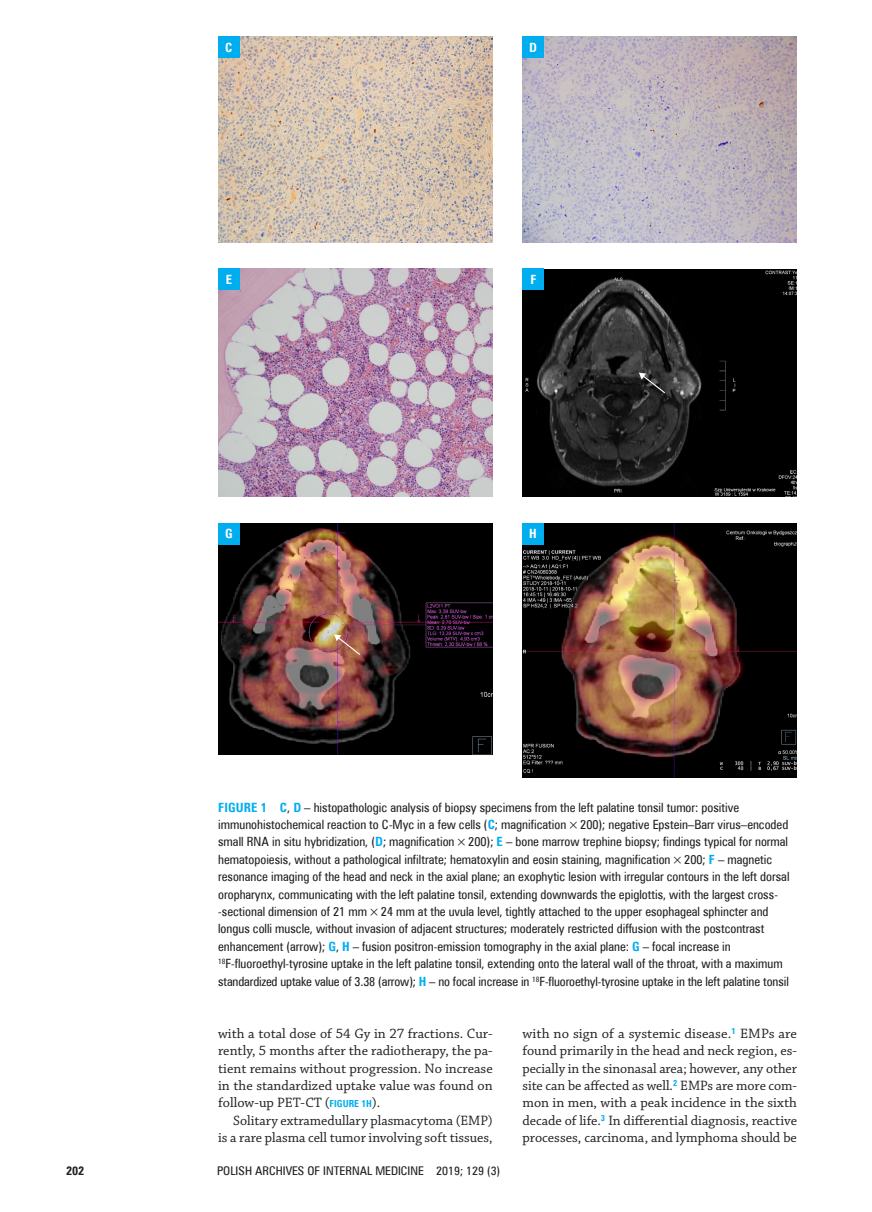
<style>
.page{position:relative;width:872px;height:1212px;background:#fff}
.page>*{position:absolute;margin:0;border:0;box-sizing:border-box;transform-origin:0 0}
.TEKST{font:14.25px/17.4px "Chaparral Pro MP";color:#231f20;text-align:justify}
.TEKST_bez_wcięcia{font:14.25px/17.4px "Chaparral Pro MP";color:#231f20;text-align:justify}
.RYCINA_Podpis{font:12.75px/17.4px "Zurich Cn EU Normal";color:#231f20}
.RYCINA_Indeks{font:12.75px "Zurich Cn EU Bold";color:#fff}
.t1{font:12px "Zurich Cn EU Normal";color:#231f20;scale:1.04 1}
.t2{font:12px "Zurich Cn EU Bold";color:#231f20;scale:1.04 1}
.s1{font-family:"Zurich Cn EU Bold";color:#00aeef}
.s2{font-family:"Zurich Cn EU Bold";font-size:9.75px;color:#00aeef}
</style>
<div class="page">
<img style="left:522px;top:37px;width:275px;height:205px">
<div style="left:522px;top:37px;width:21px;height:21px;background:#00aeef"></div>
<img style="left:522px;top:523px;width:275px;height:254px">
<div style="left:522px;top:523px;width:21px;height:21px;background:#00aeef"></div>
<img style="left:218px;top:37px;width:274px;height:205px">
<div style="left:218px;top:37px;width:21px;height:21px;background:#00aeef"></div>
<img style="left:218px;top:269px;width:274px;height:228px">
<div style="left:218px;top:269px;width:21px;height:21px;background:#00aeef"></div>
<img style="left:218px;top:523px;width:274px;height:231px">
<div style="left:218px;top:523px;width:21px;height:21px;background:#00aeef"></div>
<svg style="left:334px;top:634px;width:27px;height:22px"></svg>
<img style="left:522px;top:269px;width:275px;height:228px">
<div style="left:522px;top:269px;width:21px;height:21px;background:#00aeef"></div>
<svg style="left:639px;top:373px;width:27px;height:21px"></svg>
<p class="RYCINA_Indeks" style="left:225px;top:39px;width:9px">C</p>
<p class="RYCINA_Indeks" style="left:529px;top:39px;width:9px">D</p>
<p class="RYCINA_Indeks" style="left:226px;top:271px;width:8px">E</p>
<p class="RYCINA_Indeks" style="left:530px;top:272px;width:8px">F</p>
<p class="RYCINA_Indeks" style="left:225px;top:526px;width:9px">G</p>
<p class="RYCINA_Indeks" style="left:529px;top:526px;width:9px">H</p>
<p class="RYCINA_Podpis" style="left:218px;top:798px;width:573px"><span class="s1">FIGURE 1 C</span>, <span class="s1">D</span> – histopathologic analysis of biopsy specimens from the left palatine tonsil tumor: positive immunohistochemical reaction to C‑Myc in a few cells (<span class="s1">C</span>; magnification×200); negative Epstein–Barr virus–encoded small RNA in situ hybridization, (<span class="s1">D</span>; magnification×200); <span class="s1">E</span> – bone marrow trephine biopsy; findings typical for normal hematopoiesis, without a pathological infiltrate; hematoxylin and eosin staining, magnification×200; <span class="s1">F</span> – magnetic resonance imaging of the head and neck in the axial plane; an exophytic lesion with irregular contours in the left dorsal oropharynx, communicating with the left palatine tonsil, extending downwards the epiglottis, with the largest cross-‑sectional dimension of 21 mm×24 mm at the uvula level, tightly attached to the upper esophageal sphincter and longus colli muscle, without invasion of adjacent structures; moderately restricted diffusion with the postcontrast enhancement (arrow); <span class="s1">G</span>, <span class="s1">H</span> – fusion positron‑emission tomography in the axial plane: <span class="s1">G</span> – focal increase in <sup>18</sup>F‑fluoroethyl‑tyrosine uptake in the left palatine tonsil, extending onto the lateral wall of the throat, with a maximum standardized uptake value of 3.38 (arrow); <span class="s1">H</span> – no focal increase in <sup>18</sup>F-fluoroethyl-tyrosine uptake in the left palatine tonsil</p>
<p class="TEKST_bez_wcięcia" style="left:218px;top:1025px;width:276px">with a total dose of 54 Gy in 27 fractions. Cur‑ rently, 5 months after the radiotherapy, the pa‑ tient remains without progression. No increase in the standardized uptake value was found on follow‑up PET‑CT (<span class="s2">FIGURE 1H</span>).</p>
<p class="TEKST" style="left:218px;top:1112px;width:276px;text-align:right">Solitary extramedullary plasmacytoma (EMP)<br>is a rare plasma cell tumor involving soft tissues,</p>
<p class="t2" style="left:66px;top:1163px;width:19px">202</p>
<p class="t1" style="left:217px;top:1163px;width:274px">POLISH ARCHIVES OF INTERNAL MEDICINE 2019; 129 (3)</p>
<p class="TEKST" style="left:522px;top:1025px;width:276px">with no sign of a systemic disease.<sup>1</sup> EMPs are found primarily in the head and neck region, es‑ pecially in the sinonasal area; however, any other site can be affected as well.<sup>2</sup> EMPs are more com‑ mon in men, with a peak incidence in the sixth decade of life.<sup>3</sup> In differential diagnosis, reactive processes, carcinoma, and lymphoma should be</p>
</div>
